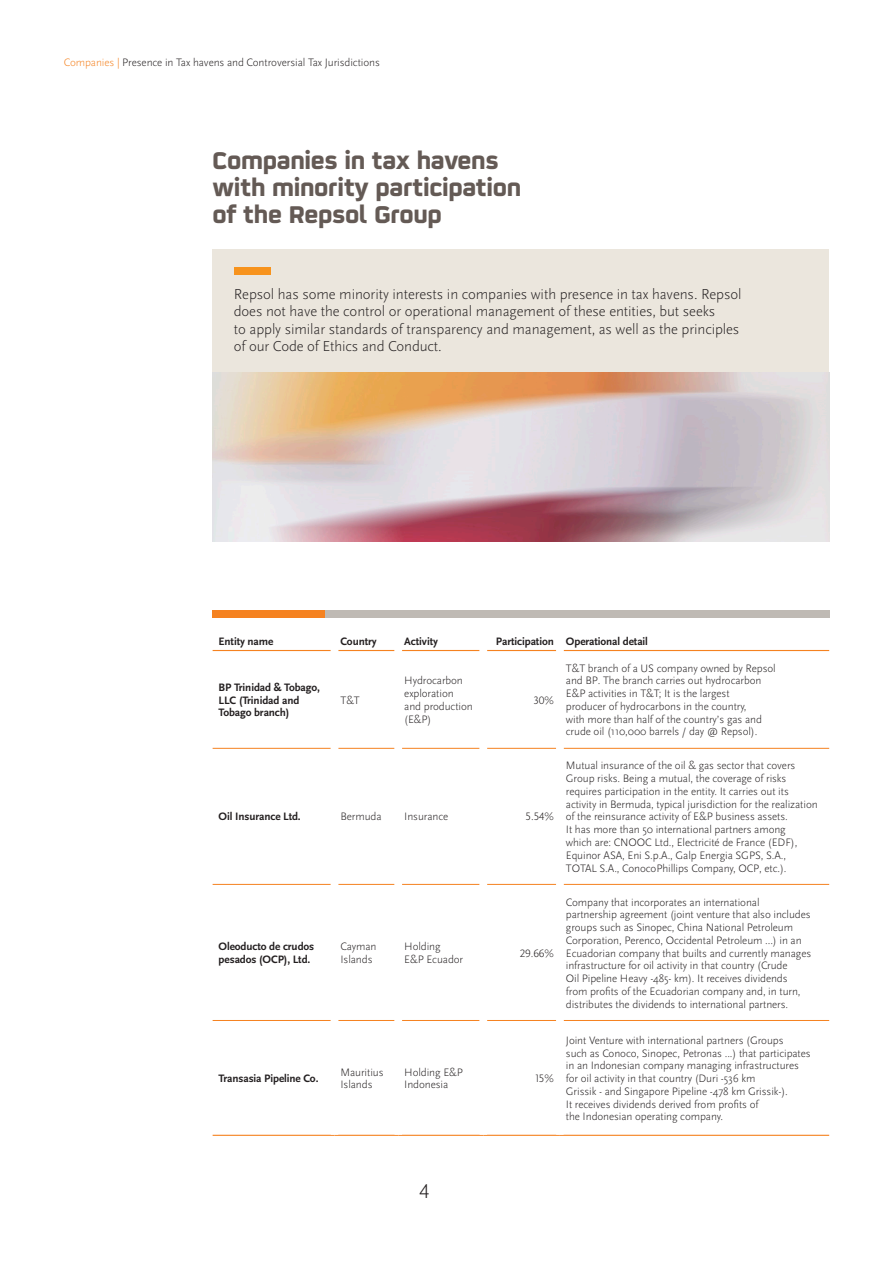
<style>
.page{position:relative;width:893px;height:1263px;background:#fff}
.page>*{position:absolute;margin:0;border:0;box-sizing:border-box;transform-origin:0 0}
._018-Titular-Nivel_2{font:700 27px/27px "Repsol";letter-spacing:-.015em;color:#645a55}
.t1{font:300 21px "Scala Sans Pro";color:#231f20}
.texto_seguido{font:300 15px/17.2px "Scala Sans Pro";letter-spacing:-.005em;color:#231f20}
._018-TABLAS-Textos{font:300 11.25px/12.8px "Scala Sans Pro";letter-spacing:-.01em;color:#231f20}
._018-TABLAS-Textos-2{font:700 11.25px/12.8px "Scala Sans Pro";letter-spacing:-.01em;color:#231f20}
._018-TABLAS-Cifras_V{font:700 11.25px "Scala Sans Pro";letter-spacing:-.01em;color:#231f20}
._018-TABLAS-Cifras_V-2{font:300 11.25px "Scala Sans Pro";letter-spacing:-.01em;color:#231f20}
.s1{color:#f58220}
</style>
<div class="page">
<div style="left:319px;top:610px;width:510px;height:8px;background:#bfbab4"></div>
<div style="left:213px;top:610px;width:112px;height:8px;background:#f58220"></div>
<hr style="left:213px;top:650px;width:118px;height:1px;background:#f58220">
<hr style="left:338px;top:650px;width:57px;height:1px;background:#f58220">
<hr style="left:402px;top:650px;width:78px;height:1px;background:#f58220">
<hr style="left:487px;top:650px;width:69px;height:1px;background:#f58220">
<hr style="left:564px;top:650px;width:265px;height:1px;background:#f58220">
<hr style="left:213px;top:1135px;width:121px;height:1px;background:#f58220">
<hr style="left:334px;top:1135px;width:64px;height:1px;background:#f58220">
<hr style="left:398px;top:1135px;width:85px;height:1px;background:#f58220">
<hr style="left:483px;top:1135px;width:77px;height:1px;background:#f58220">
<hr style="left:560px;top:1135px;width:269px;height:1px;background:#f58220">
<hr style="left:213px;top:748px;width:118px;height:1px;background:#f58220">
<hr style="left:338px;top:748px;width:57px;height:1px;background:#f58220">
<hr style="left:402px;top:748px;width:78px;height:1px;background:#f58220">
<hr style="left:487px;top:748px;width:69px;height:1px;background:#f58220">
<hr style="left:564px;top:748px;width:265px;height:1px;background:#f58220">
<hr style="left:213px;top:884px;width:118px;height:1px;background:#f58220">
<hr style="left:338px;top:884px;width:57px;height:1px;background:#f58220">
<hr style="left:402px;top:884px;width:78px;height:1px;background:#f58220">
<hr style="left:487px;top:884px;width:69px;height:1px;background:#f58220">
<hr style="left:564px;top:884px;width:265px;height:1px;background:#f58220">
<hr style="left:213px;top:1020px;width:118px;height:1px;background:#f58220">
<hr style="left:338px;top:1020px;width:57px;height:1px;background:#f58220">
<hr style="left:402px;top:1020px;width:78px;height:1px;background:#f58220">
<hr style="left:487px;top:1020px;width:69px;height:1px;background:#f58220">
<hr style="left:564px;top:1020px;width:265px;height:1px;background:#f58220">
<div style="left:213px;top:250px;width:616px;height:122px;background:#ebe6dd"></div>
<div style="left:234px;top:267px;width:37px;height:7px;background:#f7931d"></div>
<img style="left:213px;top:372px;width:616px;height:169px">
<p class="_018-TABLAS-Textos" style="left:64px;top:56px;width:318px"><span class="s1">Companies |</span> Presence in Tax havens and Controversial Tax Jurisdictions</p>
<p class="_018-Titular-Nivel_2" style="left:213px;top:144px;width:310px">Companies in tax havens with minority participation of the Repsol Group</p>
<p class="texto_seguido" style="left:234px;top:286px;width:509px">Repsol has some minority interests in companies with presence in tax havens. Repsol does not have the control or operational management of these entities, but seeks<br>to apply similar standards of transparency and management, as well as the principles of our Code of Ethics and Conduct.</p>
<p class="_018-TABLAS-Cifras_V" style="left:219px;top:634px;width:56px">Entity name</p>
<p class="_018-TABLAS-Cifras_V" style="left:340px;top:634px;width:38px">Country</p>
<p class="_018-TABLAS-Cifras_V" style="left:404px;top:634px;width:35px">Activity</p>
<p class="_018-TABLAS-Cifras_V" style="left:496px;top:634px;width:59px">Participation</p>
<p class="_018-TABLAS-Cifras_V" style="left:566px;top:634px;width:84px">Operational detail</p>
<p class="_018-TABLAS-Textos-2" style="left:219px;top:681px;width:103px">BP Trinidad &amp; Tobago,<br>LLC (Trinidad and<br>Tobago branch)</p>
<p class="_018-TABLAS-Textos" style="left:566px;top:662px;width:211px">T&amp;T branch of a US company owned by Repsol and BP. The branch carries out hydrocarbon E&amp;P activities in T&amp;T; It is the largest<br>producer of hydrocarbons in the country,<br>with more than half of the country’s gas and crude oil (110,000 barrels / day @ Repsol).</p>
<p class="_018-TABLAS-Textos" style="left:404px;top:674px;width:70px">Hydrocarbon exploration and production (E&amp;P)</p>
<p class="_018-TABLAS-Textos" style="left:340px;top:693px;width:21px">T&amp;T</p>
<p class="_018-TABLAS-Cifras_V-2" style="left:533px;top:693px;width:22px">30%</p>
<p class="_018-TABLAS-Textos-2" style="left:219px;top:810px;width:84px">Oil Insurance Ltd.</p>
<p class="_018-TABLAS-Textos" style="left:340px;top:810px;width:43px">Bermuda</p>
<p class="_018-TABLAS-Textos" style="left:404px;top:810px;width:46px">Insurance</p>
<p class="_018-TABLAS-Cifras_V-2" style="left:526px;top:810px;width:30px">5.54%</p>
<p class="_018-TABLAS-Textos-2" style="left:219px;top:940px;width:97px">Oleoducto de crudos pesados (OCP), Ltd.</p>
<p class="_018-TABLAS-Textos" style="left:340px;top:940px;width:37px">Cayman<br>Islands</p>
<p class="_018-TABLAS-Textos" style="left:404px;top:940px;width:38px">Holding</p>
<p class="_018-TABLAS-Textos" style="left:404px;top:953px;width:60px">E&amp;P Ecuador</p>
<p class="_018-TABLAS-Cifras_V-2" style="left:520px;top:946px;width:36px">29.66%</p>
<p class="_018-TABLAS-Textos-2" style="left:219px;top:1072px;width:101px">Transasia Pipeline Co.</p>
<p class="_018-TABLAS-Textos" style="left:340px;top:1066px;width:45px">Mauritius<br>Islands</p>
<p class="_018-TABLAS-Textos" style="left:404px;top:1066px;width:60px">Holding E&amp;P<br>Indonesia</p>
<p class="_018-TABLAS-Cifras_V-2" style="left:535px;top:1072px;width:20px">15%</p>
<p class="_018-TABLAS-Textos" style="left:566px;top:759px;width:253px">Mutual insurance of the oil &amp; gas sector that covers Group risks. Being a mutual, the coverage of risks requires participation in the entity. It carries out its activity in Bermuda, typical jurisdiction for the realization of the reinsurance activity of E&amp;P business assets.<br>It has more than 50 international partners among<br>which are: CNOOC Ltd., Electricité de France (EDF), Equinor ASA, Eni S.p.A., Galp Energia SGPS, S.A., TOTAL S.A., ConocoPhillips Company, OCP, etc.).</p>
<p class="_018-TABLAS-Textos" style="left:566px;top:895px;width:247px">Company that incorporates an international partnership agreement (joint venture that also includes groups such as Sinopec, China National Petroleum Corporation, Perenco, Occidental Petroleum ...) in an Ecuadorian company that builts and currently manages infrastructure for oil activity in that country (Crude<br>Oil Pipeline Heavy -485- km). It receives dividends from profits of the Ecuadorian company and, in turn, distributes the dividends to international partners.</p>
<p class="_018-TABLAS-Textos" style="left:566px;top:1034px;width:246px">Joint Venture with international partners (Groups<br>such as Conoco, Sinopec, Petronas ...) that participates in an Indonesian company managing infrastructures for oil activity in that country (Duri -536 km<br>Grissik - and Singapore Pipeline -478 km Grissik-).<br>It receives dividends derived from profits of<br>the Indonesian operating company.</p>
<h2 class="t1" style="left:419px;top:1179px;width:11px">4</h2>
</div>
